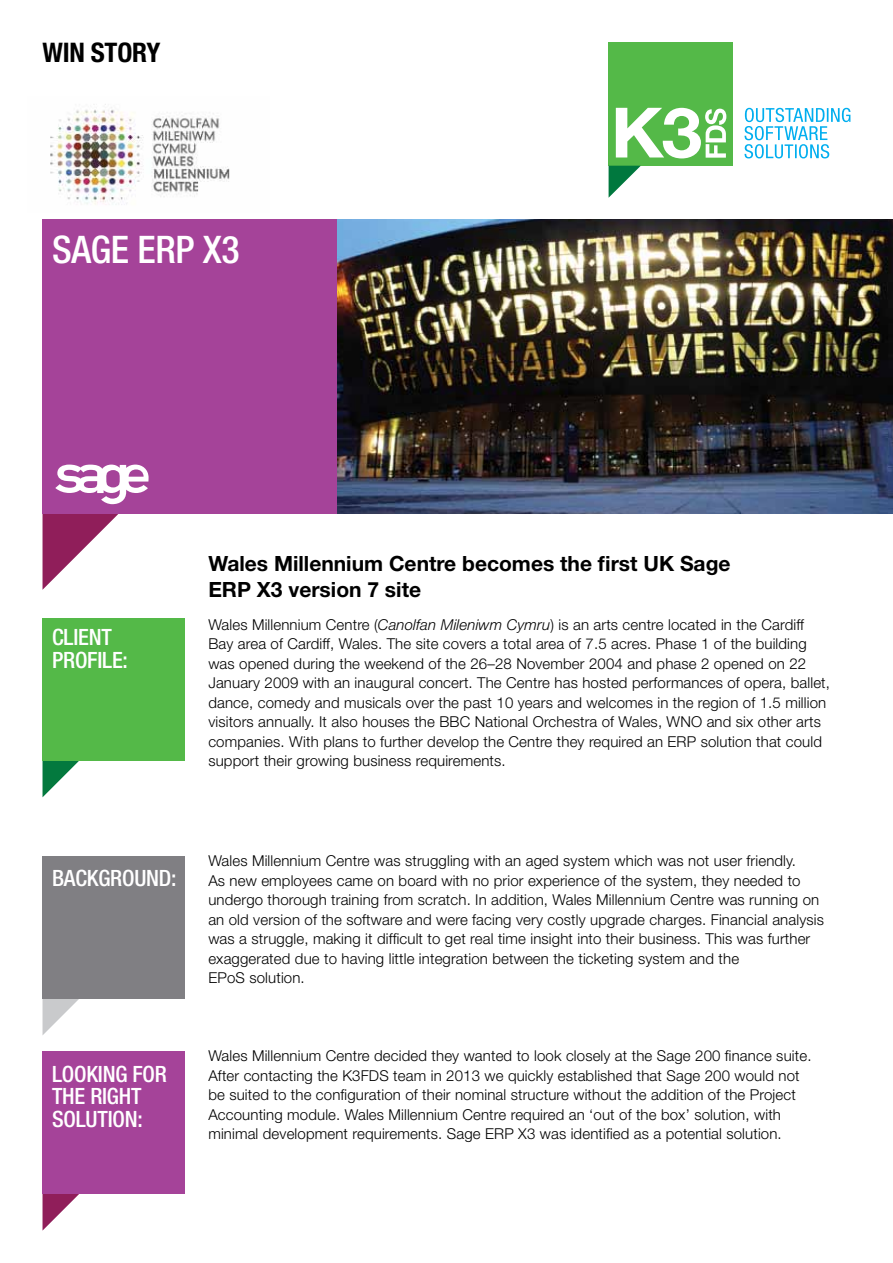
<style>
.page{position:relative;width:893px;height:1263px;background:#fff}
.page>*{position:absolute;margin:0;border:0;box-sizing:border-box;transform-origin:0 0}
.t1{font:500 condensed 38.1px "Helvetica Neue LT Std";letter-spacing:-.01em;color:#fff}
.t2{font:700 condensed 27px "Helvetica Neue LT Std";letter-spacing:-.01em;color:#000}
.t3{font:500 condensed 22.5px/22.5px "Helvetica Neue LT Std";letter-spacing:-.01em;color:#fff}
.t4{font:700 21px/25.2px "Helvetica Neue";color:#000}
.t5{font:300 15px/19.5px "Helvetica Neue";letter-spacing:.01em;color:#000}
.s1{font-style:italic}
</style>
<div class="page">
<img style="left:326px;top:219px;width:567px;height:295px">
<div style="left:609px;top:43px;width:124px;height:123px;background:#54b948"></div>
<svg style="left:609px;top:166px;width:32px;height:32px"></svg>
<svg style="left:616px;top:108px;width:110px;height:50px"></svg>
<svg style="left:744px;top:108px;width:106px;height:50px"></svg>
<div style="left:43px;top:219px;width:294px;height:294px;background:#a54399"></div>
<svg style="left:43px;top:465px;width:106px;height:124px"></svg>
<svg style="left:43px;top:760px;width:39px;height:37px"></svg>
<div style="left:43px;top:618px;width:142px;height:142px;background:#54b948"></div>
<svg style="left:43px;top:998px;width:39px;height:37px"></svg>
<div style="left:43px;top:856px;width:142px;height:142px;background:#807f83"></div>
<svg style="left:43px;top:1193px;width:39px;height:37px"></svg>
<div style="left:43px;top:1051px;width:142px;height:142px;background:#a54399"></div>
<img style="left:50px;top:104px;width:180px;height:101px">
<h2 class="t2" style="left:43px;top:36px;width:119px">WIN STORY</h2>
<h1 class="t1" style="left:52px;top:227px;width:189px">SAGE ERP X3</h1>
<h3 class="t3" style="left:52px;top:626px;width:77px">CLIENT<br>PROFILE:</h3>
<h3 class="t4" style="left:208px;top:551px;width:524px">Wales Millennium Centre becomes the first UK Sage<br>ERP X3 version 7 site</h3>
<p class="t5" style="left:208px;top:614px;width:623px">Wales Millennium Centre (<span class="s1">Canolfan Mileniwm Cymru</span>) is an arts centre located in the Cardiff Bay area of Cardiff, Wales. The site covers a total area of 7.5 acres. Phase 1 of the building was opened during the weekend of the 26–28 November 2004 and phase 2 opened on 22<br>January 2009 with an inaugural concert. The Centre has hosted performances of opera, ballet, dance, comedy and musicals over the past 10 years and welcomes in the region of 1.5 million visitors annually. It also houses the BBC National Orchestra of Wales, WNO and six other arts companies. With plans to further develop the Centre they required an ERP solution that could support their growing business requirements.</p>
<h3 class="t3" style="left:52px;top:866px;width:126px">BACKGROUND:</h3>
<h3 class="t3" style="left:52px;top:1062px;width:116px">LOOKING FOR<br>THE RIGHT<br>SOLUTION:</h3>
<p class="t5" style="left:208px;top:851px;width:617px">Wales Millennium Centre was struggling with an aged system which was not user friendly.<br>As new employees came on board with no prior experience of the system, they needed to undergo thorough training from scratch. In addition, Wales Millennium Centre was running on an old version of the software and were facing very costly upgrade charges. Financial analysis was a struggle, making it difficult to get real time insight into their business. This was further exaggerated due to having little integration between the ticketing system and the<br>EPoS solution.</p>
<p class="t5" style="left:208px;top:1046px;width:605px">Wales Millennium Centre decided they wanted to look closely at the Sage 200 finance suite.<br>After contacting the K3FDS team in 2013 we quickly established that Sage 200 would not be suited to the configuration of their nominal structure without the addition of the Project Accounting module. Wales Millennium Centre required an ‘out of the box’ solution, with minimal development requirements. Sage ERP X3 was identified as a potential solution.</p>
</div>
